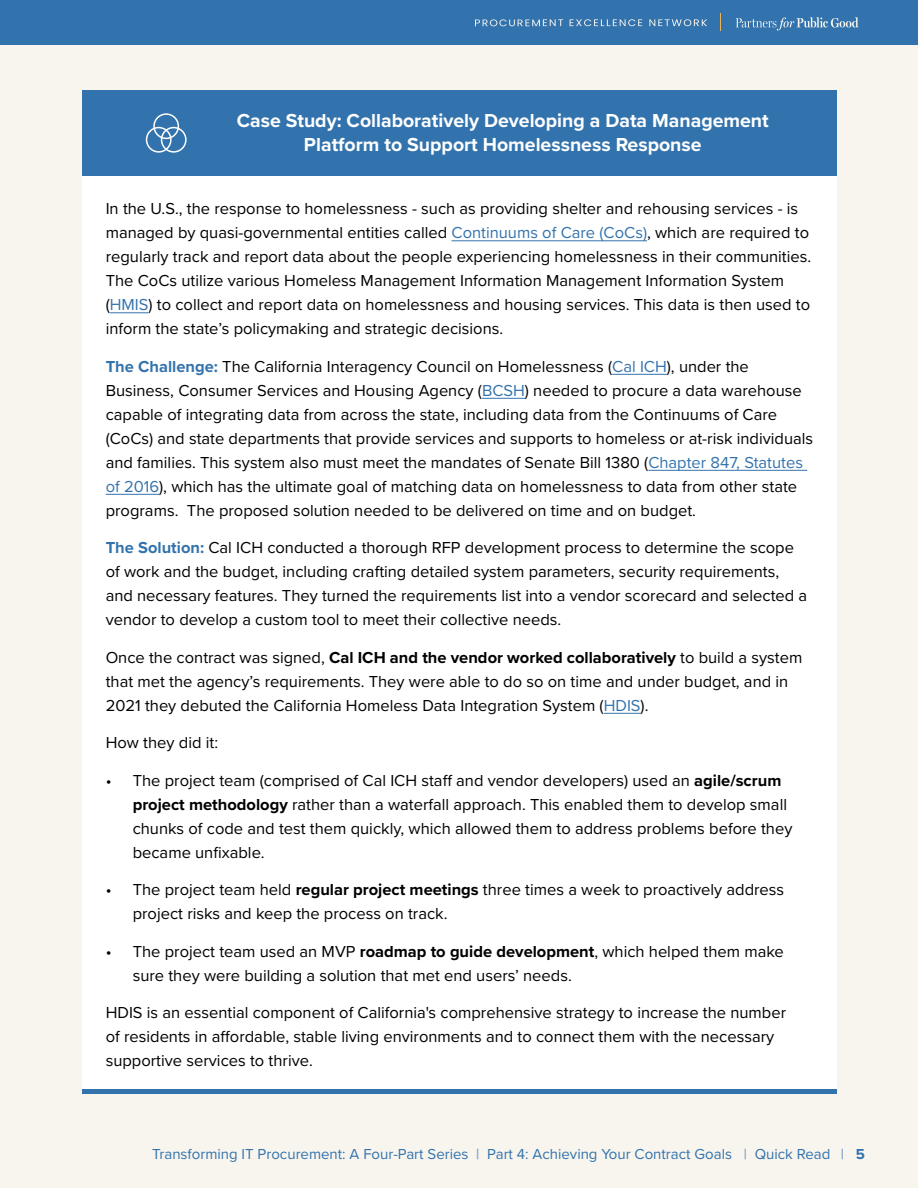
<style>
.page{position:relative;width:918px;height:1188px;background:#f8f5ee}
.page>*{position:absolute;margin:0;border:0;box-sizing:border-box;transform-origin:0 0}
.t1{font:700 19.5px/24px "Proxima Nova";color:#fff;text-align:center}
.t2{font:16.5px/24px "Proxima Nova";color:#000}
.t3{font:15px "Proxima Nova";color:#3373ad}
.s1{color:#3373ad}
.s2{font-weight:700;color:#3373ad}
.s3{font-weight:700}
.s4{font-weight:700;color:#8aa8ce}
</style>
<div class="page">
<div style="left:0;top:0;width:918px;height:45px;background:#3373ad"></div>
<svg style="left:735px;top:17px;width:124px;height:14px"></svg>
<svg style="left:475px;top:19px;width:88px;height:7px"></svg>
<svg style="left:570px;top:19px;width:72px;height:7px"></svg>
<svg style="left:649px;top:19px;width:58px;height:7px"></svg>
<svg style="left:720px;top:14px;width:1px;height:17px"></svg>
<div style="left:83px;top:147px;width:754px;height:947px;background:#fff"></div>
<div style="left:83px;top:90px;width:754px;height:86px;background:#3373ad"></div>
<div style="left:83px;top:1089px;width:754px;height:5px;background:#3373ad"></div>
<div style="left:146px;top:127px;width:26px;height:26px;border:2px solid #fff;border-radius:50%"></div>
<div style="left:161px;top:127px;width:26px;height:26px;border:2px solid #fff;border-radius:50%"></div>
<div style="left:153px;top:113px;width:26px;height:26px;border:2px solid #fff;border-radius:50%"></div>
<hr style="left:452px;top:240px;width:195px;height:1px;background:#3373ad">
<hr style="left:110px;top:312px;width:39px;height:1px;background:#3373ad">
<hr style="left:612px;top:374px;width:55px;height:1px;background:#3373ad">
<hr style="left:482px;top:398px;width:43px;height:1px;background:#3373ad">
<hr style="left:648px;top:470px;width:159px;height:1px;background:#3373ad">
<hr style="left:106px;top:494px;width:53px;height:1px;background:#3373ad">
<hr style="left:604px;top:713px;width:37px;height:1px;background:#3373ad">
<p class="t1" style="left:237px;top:108px;width:533px">Case Study: Collaboratively Developing a Data Management<br>Platform to Support Homelessness Response</p>
<p class="t2" style="left:106px;top:196px;width:707px">In the U.S., the response to homelessness - such as providing shelter and rehousing services - is managed by quasi-governmental entities called <span class="s1">Continuums of Care (CoCs)</span>, which are required to regularly track and report data about the people experiencing homelessness in their communities.<br>The CoCs utilize various Homeless Management Information Management Information System (<span class="s1">HMIS</span>) to collect and report data on homelessness and housing services. This data is then used to inform the state’s policymaking and strategic decisions.</p>
<p class="t2" style="left:106px;top:354px;width:709px"><span class="s2">The Challenge:</span> The California Interagency Council on Homelessness (<span class="s1">Cal ICH</span>), under the Business, Consumer Services and Housing Agency (<span class="s1">BCSH</span>) needed to procure a data warehouse capable of integrating data from across the state, including data from the Continuums of Care (CoCs) and state departments that provide services and supports to homeless or at-risk individuals and families. This system also must meet the mandates of Senate Bill 1380 (<span class="s1">Chapter 847, Statutes of 2016</span>), which has the ultimate goal of matching data on homelessness to data from other state programs. The proposed solution needed to be delivered on time and on budget.</p>
<p class="t2" style="left:106px;top:535px;width:703px"><span class="s2">The Solution:</span> Cal ICH conducted a thorough RFP development process to determine the scope of work and the budget, including crafting detailed system parameters, security requirements, and necessary features. They turned the requirements list into a vendor scorecard and selected a vendor to develop a custom tool to meet their collective needs.</p>
<p class="t2" style="left:106px;top:645px;width:698px">Once the contract was signed, <span class="s3">Cal ICH and the vendor worked collaboratively</span> to build a system that met the agency’s requirements. They were able to do so on time and under budget, and in<br>2021 they debuted the California Homeless Data Integration System (<span class="s1">HDIS</span>).</p>
<p class="t2" style="left:106px;top:730px;width:114px">How they did it:</p>
<p class="t2" style="left:133px;top:767px;width:661px;text-indent:-27px">• The project team (comprised of Cal ICH staff and vendor developers) used an <span class="s3">agile/scrum project methodology</span> rather than a waterfall approach. This enabled them to develop small chunks of code and test them quickly, which allowed them to address problems before they became unfixable.</p>
<p class="t2" style="left:133px;top:877px;width:653px;text-indent:-27px">• The project team held <span class="s3">regular project meetings</span> three times a week to proactively address project risks and keep the process on track.</p>
<p class="t2" style="left:133px;top:938px;width:653px;text-indent:-27px">• The project team used an MVP <span class="s3">roadmap to guide development</span>, which helped them make sure they were building a solution that met end users’ needs.</p>
<p class="t2" style="left:106px;top:1000px;width:682px">HDIS is an essential component of California's comprehensive strategy to increase the number of residents in affordable, stable living environments and to connect them with the necessary supportive services to thrive.</p>
<p class="t3" style="left:152px;top:1143px;width:714px">Transforming IT Procurement: A Four-Part Series <span class="s4">|</span> Part 4: Achieving Your Contract Goals <span class="s4">|</span> Quick Read <span class="s4">|</span> <span class="s3">5</span></p>
</div>
